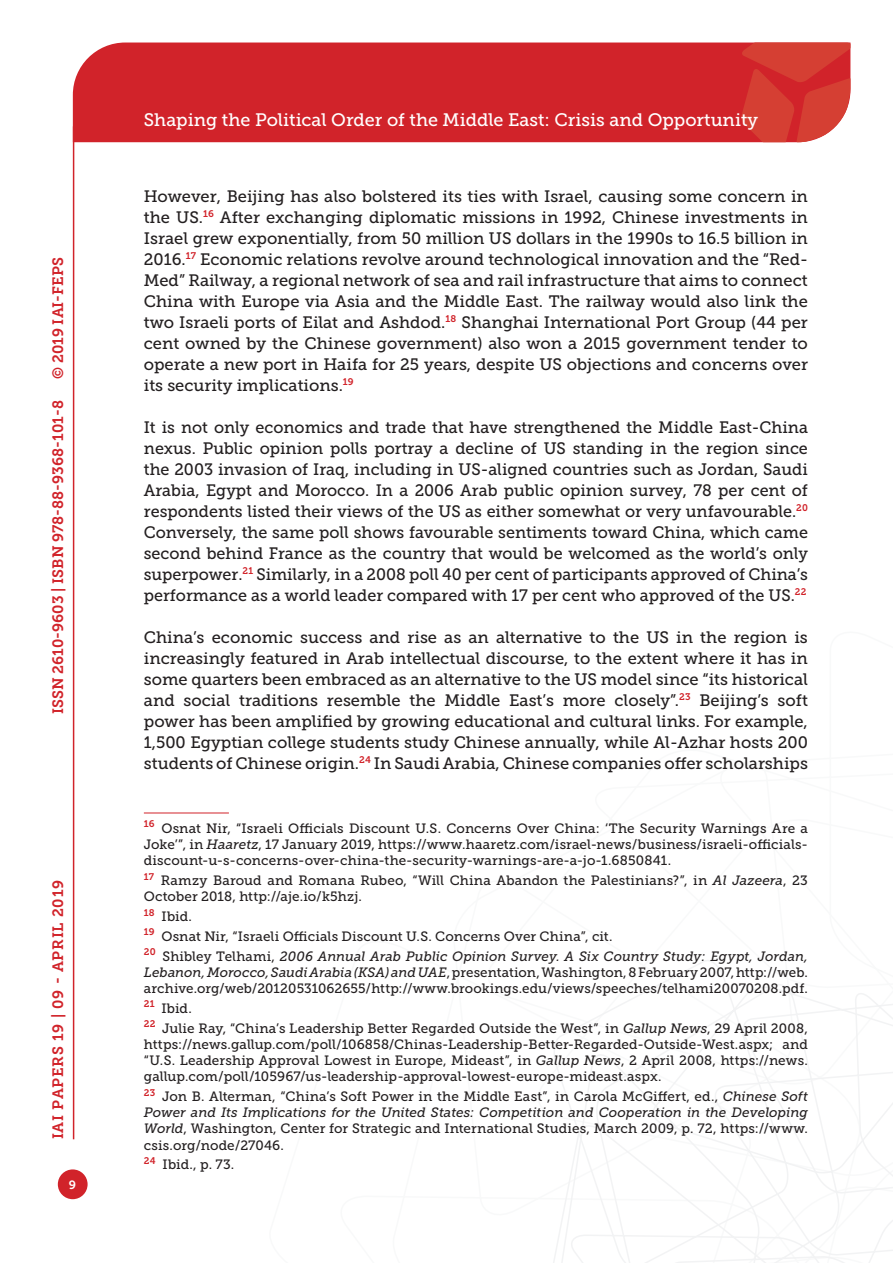
<style>
.page{position:relative;width:893px;height:1263px;background:#fff}
.page>*{position:absolute;margin:0;border:0;box-sizing:border-box;transform-origin:0 0}
.t1{font:18px "Museo Slab 500";color:#fff}
.Testo{font:16.5px/21px "Museo Slab 500";color:#231f20;text-align:justify}
.t2{font:15px "Museo Slab 700";color:#d1232a}
.t3{font:15px "Museo Slab 700";letter-spacing:.05em;color:#d1232a}
.Nota{font:13.5px/16.2px "Museo Slab 500";letter-spacing:.01em;color:#231f20;text-align:justify}
.t4{font:12px "Museo Slab 700";color:#fff}
.s1{font-style:italic}
</style>
<div class="page">
<svg style="left:553px;top:960px;width:340px;height:303px"></svg>
<div style="left:73px;top:43px;width:668px;height:99px;background:#d1232a"></div>
<svg style="left:741px;top:43px;width:109px;height:99px;background:#d6413a"></svg>
<div style="left:58px;top:1169px;width:30px;height:30px;background:#d1232a;border-radius:50%"></div>
<hr style="left:73px;top:126px;width:1px;height:1013px;background:#d1232a">
<hr style="left:144px;top:813px;width:85px;height:1px;background:#d1232a">
<p class="t2" style="left:50px;top:379px;width:123px;rotate:-90deg">© 2019 IAI-FEPS</p>
<p class="t2" style="left:49px;top:714px;width:315px;rotate:-90deg">ISSN 2610-9603 | ISBN 978-88-9368-101-8</p>
<p class="t3" style="left:50px;top:1139px;width:261px;rotate:-90deg">IAI PAPERS 19 | 09 - APRIL 2019</p>
<p class="t4" style="left:69px;top:1178px;width:9px">9</p>
<p class="t1" style="left:144px;top:110px;width:616px">Shaping the Political Order of the Middle East: Crisis and Opportunity</p>
<p class="Testo" style="left:144px;top:186px;width:666px">However, Beijing has also bolstered its ties with Israel, causing some concern in the US.<sup>16</sup> After exchanging diplomatic missions in 1992, Chinese investments in Israel grew exponentially, from 50 million US dollars in the 1990s to 16.5 billion in 2016.<sup>17</sup> Economic relations revolve around technological innovation and the “Red-Med” Railway, a regional network of sea and rail infrastructure that aims to connect China with Europe via Asia and the Middle East. The railway would also link the two Israeli ports of Eilat and Ashdod.<sup>18</sup> Shanghai International Port Group (44 per cent owned by the Chinese government) also won a 2015 government tender to operate a new port in Haifa for 25 years, despite US objections and concerns over its security implications.<sup>19</sup></p>
<p class="Testo" style="left:144px;top:417px;width:666px">It is not only economics and trade that have strengthened the Middle East-China nexus. Public opinion polls portray a decline of US standing in the region since the 2003 invasion of Iraq, including in US-aligned countries such as Jordan, Saudi Arabia, Egypt and Morocco. In a 2006 Arab public opinion survey, 78 per cent of respondents listed their views of the US as either somewhat or very unfavourable.<sup>20<br></sup>Conversely, the same poll shows favourable sentiments toward China, which came second behind France as the country that would be welcomed as the world’s only superpower.<sup>21</sup> Similarly, in a 2008 poll 40 per cent of participants approved of China’s performance as a world leader compared with 17 per cent who approved of the US.<sup>22</sup></p>
<p class="Testo" style="left:144px;top:627px;width:666px">China’s economic success and rise as an alternative to the US in the region is increasingly featured in Arab intellectual discourse, to the extent where it has in some quarters been embraced as an alternative to the US model since “its historical and social traditions resemble the Middle East’s more closely”.<sup>23</sup> Beijing’s soft power has been amplified by growing educational and cultural links. For example, 1,500 Egyptian college students study Chinese annually, while Al-Azhar hosts 200 students of Chinese origin.<sup>24</sup> In Saudi Arabia, Chinese companies offer scholarships</p>
<p class="Nota" style="left:144px;top:820px;width:666px"><sup>16</sup> Osnat Nir, “Israeli Officials Discount U.S. Concerns Over China: ‘The Security Warnings Are a Joke’”, in <span class="s1">Haaretz</span>, 17 January 2019, https://www.haaretz.com/israel-news/business/israeli-officials&shy;discount-u-s-concerns-over-china-the-security-warnings-are-a-jo-1.6850841.</p>
<p class="Nota" style="left:144px;top:872px;width:666px"><sup>17</sup> Ramzy Baroud and Romana Rubeo, “Will China Abandon the Palestinians?”, in <span class="s1">Al Jazeera</span>, 23<br>October 2018, http://aje.io/k5hzj.</p>
<p class="Nota" style="left:144px;top:908px;width:50px"><sup>18</sup> Ibid.</p>
<p class="Nota" style="left:144px;top:928px;width:470px"><sup>19</sup> Osnat Nir, “Israeli Officials Discount U.S. Concerns Over China”, cit.</p>
<p class="Nota" style="left:144px;top:948px;width:666px"><sup>20</sup> Shibley Telhami, <span class="s1">2006 Annual Arab Public Opinion Survey. A Six Country Study: Egypt, Jordan, Lebanon, Morocco, Saudi Arabia (KSA) and UAE</span>, presentation, Washington, 8 February 2007, http://web. archive.org/web/20120531062655/http://www.brookings.edu/views/speeches/telhami20070208.pdf.</p>
<p class="Nota" style="left:144px;top:1000px;width:50px"><sup>21</sup> Ibid.</p>
<p class="Nota" style="left:144px;top:1020px;width:666px"><sup>22</sup> Julie Ray, “China’s Leadership Better Regarded Outside the West”, in <span class="s1">Gallup News</span>, 29 April 2008, https://news.gallup.com/poll/106858/Chinas-Leadership-Better-Regarded-Outside-West.aspx; and “U.S. Leadership Approval Lowest in Europe, Mideast”, in <span class="s1">Gallup News</span>, 2 April 2008, https://news. gallup.com/poll/105967/us-leadership-approval-lowest-europe-mideast.aspx.</p>
<p class="Nota" style="left:144px;top:1088px;width:666px"><sup>23</sup> Jon B. Alterman, “China’s Soft Power in the Middle East”, in Carola McGiffert, ed., <span class="s1">Chinese Soft Power and Its Implications for the United States: Competition and Cooperation in the Developing World</span>, Washington, Center for Strategic and International Studies, March 2009, p. 72, https://www. csis.org/node/27046.</p>
<p class="Nota" style="left:144px;top:1157px;width:92px"><sup>24</sup> Ibid., p. 73.</p>
</div>
